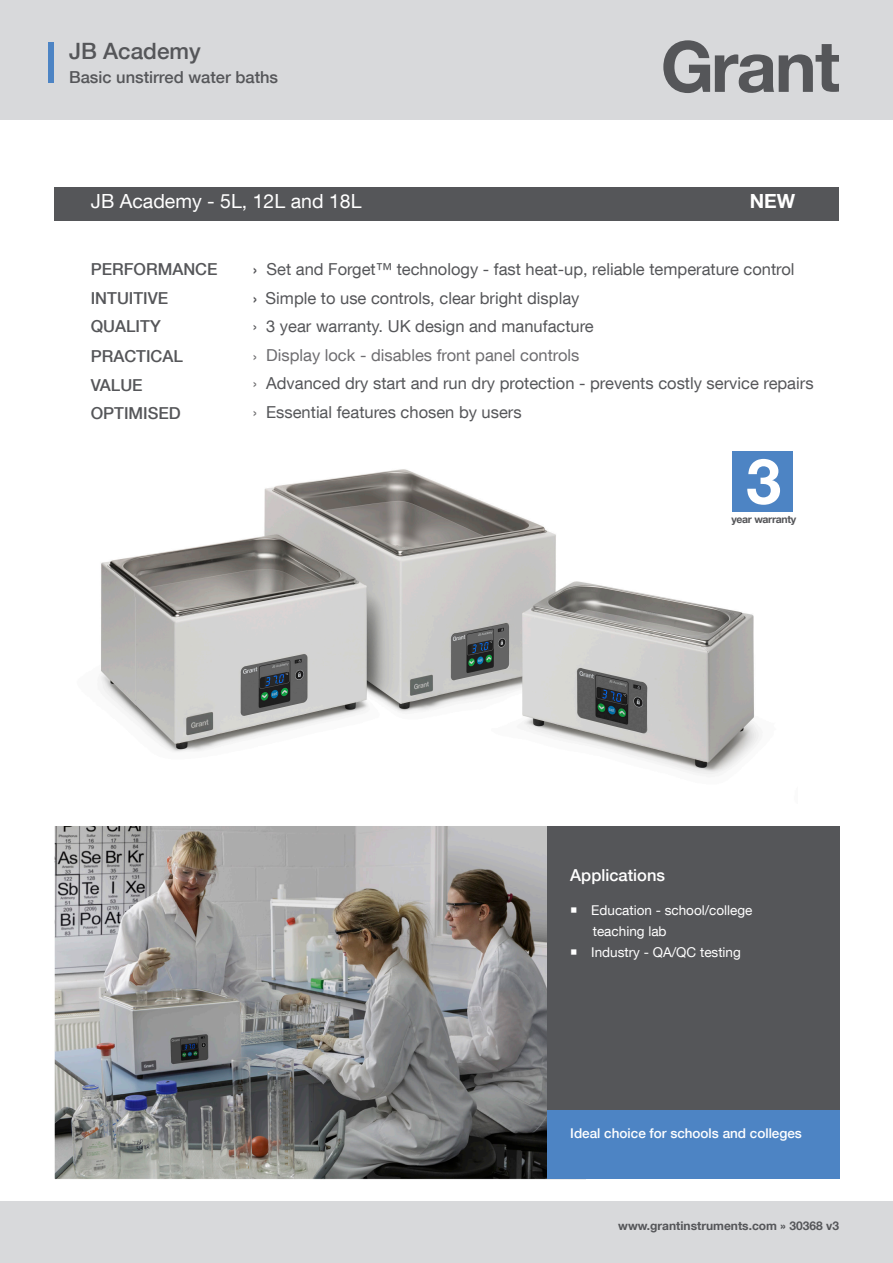
<style>
.page{position:relative;width:893px;height:1263px;background:#fff}
.page>*{position:absolute;margin:0;border:0;box-sizing:border-box;transform-origin:0 0}
.t1{font:700 63px "Helvetica Neue LT Com";color:#fff}
.t2{font:500 22.5px "Helvetica Neue LT Com";color:#555659}
.t3{font:19.5px "Helvetica Neue LT Com";color:#fff}
.t4{font:700 19.5px "Helvetica Neue LT Com";color:#fff}
.t5{font:16.5px "Helvetica Neue LT Com";color:#555659}
.t6{font:500 16.5px "Helvetica Neue LT Com";color:#555659}
.t7{font:16.5px "Helvetica Neue LT Com";color:#6e6d70}
.t8{font:500 16.5px "Helvetica Neue LT Com";color:#fff}
.t9{font:13.5px "Helvetica Neue LT Com";color:#fff}
.t10{font:500 13.5px "Helvetica Neue LT Com";color:#fff}
.t11{font:700 12px "Helvetica Neue LT Com";color:#555659}
.t12{font:700 10.5px "Helvetica Neue LT Com";letter-spacing:-.03em;color:#555659}
.s1{font-family:"Helvetica LT Std";font-weight:700;font-stretch:condensed}
.s2{color:#6e6d70}
.s3{font-family:"Helvetica Neue LT Std";font-weight:800}
</style>
<div class="page">
<div style="left:0;top:0;width:893px;height:120px;background:#d8d9db"></div>
<svg style="left:663px;top:40px;width:176px;height:53px"></svg>
<div style="left:0;top:1201px;width:893px;height:62px;background:#d8d9db"></div>
<div style="left:48px;top:42px;width:6px;height:41px;background:#4d84c4"></div>
<img style="left:56px;top:827px;width:491px;height:350px">
<img style="left:100px;top:464px;width:693px;height:311px">
<div style="left:54px;top:187px;width:785px;height:33px;background:#555659"></div>
<div style="left:733px;top:451px;width:60px;height:60px;background:#4d84c4"></div>
<div style="left:547px;top:826px;width:292px;height:351px;background:#555659"></div>
<div style="left:547px;top:1111px;width:292px;height:68px;background:#4d84c4"></div>
<p class="t2" style="left:69px;top:38px;width:133px">JB Academy</p>
<p class="t6" style="left:69px;top:68px;width:211px">Basic unstirred water baths</p>
<p class="t3" style="left:91px;top:189px;width:272px">JB Academy - 5L, 12L and 18L</p>
<p class="t4" style="left:750px;top:189px;width:47px">NEW</p>
<p class="t6" style="left:91px;top:259px;width:128px">PERFORMANCE</p>
<p class="t5" style="left:253px;top:259px;width:543px"><span class="s1">›</span> Set and Forget™ technology - fast heat-up, reliable temperature control</p>
<p class="t6" style="left:91px;top:288px;width:79px">INTUITIVE</p>
<p class="t5" style="left:253px;top:288px;width:328px"><span class="s1">›</span> Simple to use controls, clear bright display</p>
<p class="t6" style="left:91px;top:316px;width:71px">QUALITY</p>
<p class="t5" style="left:253px;top:316px;width:343px">› 3 year warranty. UK design and manufacture</p>
<p class="t6" style="left:91px;top:346px;width:94px">PRACTICAL</p>
<p class="t7" style="left:253px;top:345px;width:328px">› Display lock - disables front panel controls</p>
<p class="t6" style="left:91px;top:375px;width:53px">VALUE</p>
<p class="t5" style="left:253px;top:373px;width:562px"><span class="s2">›</span> Advanced dry start and run dry protection - prevents costly service repairs</p>
<p class="t6" style="left:91px;top:403px;width:92px">OPTIMISED</p>
<p class="t5" style="left:253px;top:402px;width:270px"><span class="s2">›</span> Essential features chosen by users</p>
<p class="t1" style="left:746px;top:442px;width:37px">3</p>
<p class="t12" style="left:731px;top:513px;width:66px">year warranty</p>
<p class="t8" style="left:570px;top:865px;width:96px">Applications</p>
<p class="t9" style="left:570px;top:902px;width:184px">○ Education - school/college</p>
<p class="t9" style="left:593px;top:923px;width:75px">teaching lab</p>
<p class="t9" style="left:570px;top:944px;width:172px">○ Industry - QA/QC testing</p>
<p class="t10" style="left:570px;top:1125px;width:233px">Ideal choice for schools and colleges</p>
<p class="t11" style="left:618px;top:1218px;width:222px">www.grantinstruments.com <span class="s3">»</span> 30368 v3</p>
</div>
